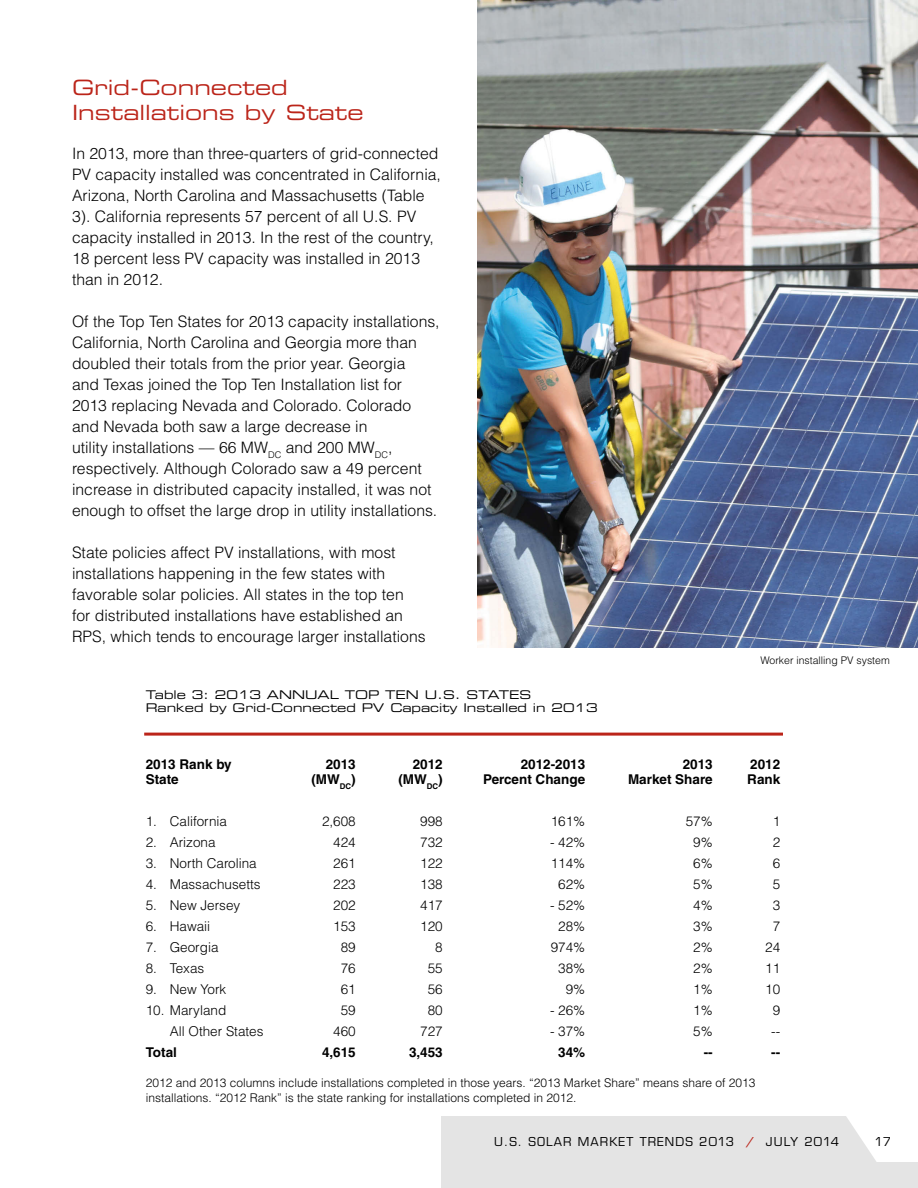
<style>
.page{position:relative;width:918px;height:1188px;background:#fff}
.page>*{position:absolute;margin:0;border:0;box-sizing:border-box;transform-origin:0 0}
.Atop_subhead{font:21px/25.2px "Eurostile Extended Two";color:#bb2419}
.A_bt_1{font:300 15.75px/21px "Helvetica";color:#000}
.table_3{font:300 13.5px "Helvetica";color:#000}
.table_3-2{font:700 13.5px "Helvetica";color:#000}
.table_A{font:300 13.5px "Helvetica";color:#000}
.table_A-2{font:700 13.5px "Helvetica";color:#000}
.Default{font:300 12px/15px "Helvetica";color:#000}
.A_table_head{font:12px "Eurostile Extended Two";color:#000}
.t1{font:12px "Eurostile";letter-spacing:.09em;color:#000}
.a_photo_caption{font:300 10.5px "Helvetica";color:#000}
.s1{color:#bb2419}
</style>
<div class="page">
<div style="left:441px;top:1116px;width:477px;height:72px;background:#e4e4e4"></div>
<svg style="left:846px;top:1116px;width:72px;height:46px"></svg>
<img style="left:477px;top:0;width:441px;height:648px">
<hr style="left:144px;top:733px;width:639px;height:3px;background:#bb2419">
<p class="Atop_subhead" style="left:72px;top:74px;width:293px">Grid-Connected<br>Installations by State</p>
<p class="A_bt_1" style="left:72px;top:143px;width:371px">In 2013, more than three-quarters of grid-connected PV capacity installed was concentrated in California, Arizona, North Carolina and Massachusetts (Table 3). California represents 57 percent of all U.S. PV capacity installed in 2013. In the rest of the country, 18 percent less PV capacity was installed in 2013 than in 2012.</p>
<p class="A_bt_1" style="left:72px;top:310px;width:369px">Of the Top Ten States for 2013 capacity installations, California, North Carolina and Georgia more than doubled their totals from the prior year. Georgia<br>and Texas joined the Top Ten Installation list for 2013 replacing Nevada and Colorado. Colorado and Nevada both saw a large decrease in<br>utility installations — 66 MW<sub>DC</sub> and 200 MW<sub>DC</sub>, respectively. Although Colorado saw a 49 percent increase in distributed capacity installed, it was not enough to offset the large drop in utility installations.</p>
<p class="A_bt_1" style="left:72px;top:542px;width:355px">State policies affect PV installations, with most installations happening in the few states with favorable solar policies. All states in the top ten for distributed installations have established an RPS, which tends to encourage larger installations</p>
<p class="A_table_head" style="left:146px;top:686px;width:387px">Table 3: 2013 ANNUAL TOP TEN U.S. STATES</p>
<p class="A_table_head" style="left:146px;top:700px;width:453px">Ranked by Grid-Connected PV Capacity Installed in 2013</p>
<p class="a_photo_caption" style="left:760px;top:654px;width:131px">Worker installing PV system</p>
<p class="table_3-2" style="left:146px;top:756px;width:88px">2013 Rank by</p>
<p class="table_3-2" style="left:326px;top:756px;width:32px">2013</p>
<p class="table_3-2" style="left:413px;top:756px;width:32px">2012</p>
<p class="table_3-2" style="left:521px;top:756px;width:66px">2012-2013</p>
<p class="table_3-2" style="left:683px;top:756px;width:32px">2013</p>
<p class="table_3-2" style="left:750px;top:756px;width:32px">2012</p>
<p class="table_3-2" style="left:146px;top:771px;width:35px">State</p>
<p class="table_3-2" style="left:311px;top:771px;width:46px">(MW<sub>DC</sub>)</p>
<p class="table_3-2" style="left:398px;top:771px;width:46px">(MW<sub>DC</sub>)</p>
<p class="table_3-2" style="left:483px;top:771px;width:104px">Percent Change</p>
<p class="table_3-2" style="left:628px;top:771px;width:86px">Market Share</p>
<p class="table_3-2" style="left:747px;top:771px;width:35px">Rank</p>
<p class="table_3" style="left:146px;top:813px;width:83px">1. California</p>
<p class="table_3" style="left:322px;top:813px;width:35px">2,608</p>
<p class="table_3" style="left:420px;top:813px;width:24px">998</p>
<p class="table_3" style="left:551px;top:813px;width:36px">161%</p>
<p class="table_3" style="left:686px;top:813px;width:29px">57%</p>
<p class="table_3" style="left:773px;top:813px;width:9px">1</p>
<p class="table_3" style="left:146px;top:834px;width:71px">2. Arizona</p>
<p class="table_3" style="left:333px;top:834px;width:24px">424</p>
<p class="table_3" style="left:420px;top:834px;width:24px">732</p>
<p class="table_3" style="left:550px;top:834px;width:37px">- 42%</p>
<p class="table_3" style="left:693px;top:834px;width:21px">9%</p>
<p class="table_3" style="left:773px;top:834px;width:9px">2</p>
<p class="table_3" style="left:146px;top:855px;width:113px">3. North Carolina</p>
<p class="table_3" style="left:333px;top:855px;width:24px">261</p>
<p class="table_3" style="left:420px;top:855px;width:24px">122</p>
<p class="table_3" style="left:551px;top:855px;width:36px">114%</p>
<p class="table_3" style="left:693px;top:855px;width:21px">6%</p>
<p class="table_3" style="left:773px;top:855px;width:9px">6</p>
<p class="table_3" style="left:146px;top:876px;width:116px">4. Massachusetts</p>
<p class="table_3" style="left:333px;top:876px;width:24px">223</p>
<p class="table_3" style="left:420px;top:876px;width:24px">138</p>
<p class="table_3" style="left:558px;top:876px;width:29px">62%</p>
<p class="table_3" style="left:693px;top:876px;width:21px">5%</p>
<p class="table_3" style="left:773px;top:876px;width:9px">5</p>
<p class="table_3" style="left:146px;top:897px;width:96px">5. New Jersey</p>
<p class="table_3" style="left:333px;top:897px;width:24px">202</p>
<p class="table_3" style="left:420px;top:897px;width:24px">417</p>
<p class="table_3" style="left:550px;top:897px;width:37px">- 52%</p>
<p class="table_3" style="left:693px;top:897px;width:21px">4%</p>
<p class="table_3" style="left:773px;top:897px;width:9px">3</p>
<p class="table_3" style="left:146px;top:918px;width:66px">6. Hawaii</p>
<p class="table_3" style="left:333px;top:918px;width:24px">153</p>
<p class="table_3" style="left:420px;top:918px;width:24px">120</p>
<p class="table_3" style="left:558px;top:918px;width:29px">28%</p>
<p class="table_3" style="left:693px;top:918px;width:21px">3%</p>
<p class="table_3" style="left:773px;top:918px;width:9px">7</p>
<p class="table_3" style="left:146px;top:939px;width:74px">7. Georgia</p>
<p class="table_3" style="left:341px;top:939px;width:17px">89</p>
<p class="table_3" style="left:435px;top:939px;width:9px">8</p>
<p class="table_3" style="left:551px;top:939px;width:36px">974%</p>
<p class="table_3" style="left:693px;top:939px;width:21px">2%</p>
<p class="table_3" style="left:765px;top:939px;width:17px">24</p>
<p class="table_3" style="left:146px;top:960px;width:60px">8. Texas</p>
<p class="table_3" style="left:341px;top:960px;width:17px">76</p>
<p class="table_3" style="left:428px;top:960px;width:17px">55</p>
<p class="table_3" style="left:558px;top:960px;width:29px">38%</p>
<p class="table_3" style="left:693px;top:960px;width:21px">2%</p>
<p class="table_3" style="left:765px;top:960px;width:17px">11</p>
<p class="table_3" style="left:146px;top:981px;width:82px">9. New York</p>
<p class="table_3" style="left:341px;top:981px;width:17px">61</p>
<p class="table_3" style="left:428px;top:981px;width:17px">56</p>
<p class="table_3" style="left:566px;top:981px;width:21px">9%</p>
<p class="table_3" style="left:693px;top:981px;width:21px">1%</p>
<p class="table_3" style="left:765px;top:981px;width:17px">10</p>
<p class="table_3" style="left:146px;top:1002px;width:82px">10. Maryland</p>
<p class="table_3" style="left:341px;top:1002px;width:17px">59</p>
<p class="table_3" style="left:428px;top:1002px;width:17px">80</p>
<p class="table_3" style="left:550px;top:1002px;width:37px">- 26%</p>
<p class="table_3" style="left:693px;top:1002px;width:21px">1%</p>
<p class="table_3" style="left:773px;top:1002px;width:9px">9</p>
<p class="table_A" style="left:170px;top:1023px;width:95px">All Other States</p>
<p class="table_A" style="left:333px;top:1023px;width:24px">460</p>
<p class="table_A" style="left:420px;top:1023px;width:24px">727</p>
<p class="table_A" style="left:550px;top:1023px;width:37px">- 37%</p>
<p class="table_A" style="left:693px;top:1023px;width:21px">5%</p>
<p class="table_A" style="left:771px;top:1023px;width:10px">--</p>
<p class="table_A-2" style="left:146px;top:1044px;width:33px">Total</p>
<p class="table_A-2" style="left:322px;top:1044px;width:35px">4,615</p>
<p class="table_A-2" style="left:409px;top:1044px;width:35px">3,453</p>
<p class="table_A-2" style="left:558px;top:1044px;width:29px">34%</p>
<p class="table_A-2" style="left:704px;top:1044px;width:10px">--</p>
<p class="table_A-2" style="left:771px;top:1044px;width:10px">--</p>
<p class="Default" style="left:146px;top:1075px;width:611px">2012 and 2013 columns include installations completed in those years. “2013 Market Share” means share of 2013 installations. “2012 Rank” is the state ranking for installations completed in 2012.</p>
<p class="t1" style="left:494px;top:1135px;width:346px">U.S. SOLAR MARKET TRENDS 2013 <span class="s1">/</span> JULY 2014</p>
<p class="t1" style="left:874px;top:1135px;width:18px">17</p>
</div>
